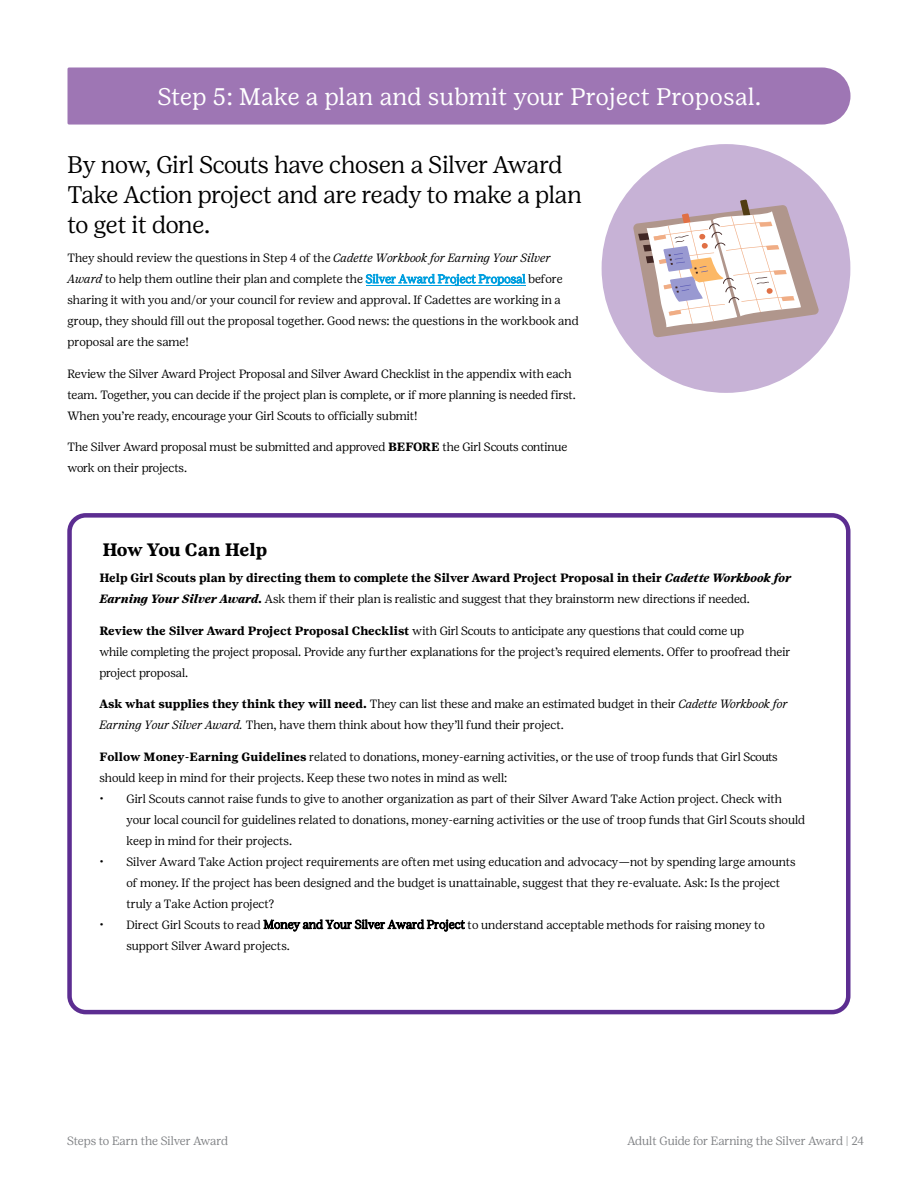
<style>
.page{position:relative;width:918px;height:1188px;background:#fff}
.page>*{position:absolute;margin:0;border:0;box-sizing:border-box;transform-origin:0 0}
.t1{font:300 24px/30px "Girl Scout Display";letter-spacing:-.015em;color:#000}
.t2{font:24px "Girl Scout Text";color:#fff}
.t3{font:700 18px "Girl Scout Text";letter-spacing:-.02em;color:#000}
.t4{font:300 12px/21px "Girl Scout Display";color:#000}
.t5{font:700 12px "Girl Scout Text";color:#000}
.t6{font:300 12px "Girl Scout Display";letter-spacing:-.005em;color:#808285}
.s1{font-style:italic}
.s2{color:#009fdf}
.s3{font-family:"Girl Scout Text";font-weight:700}
.s4{font-family:"Girl Scout Text";font-weight:700;font-style:italic}
</style>
<div class="page">
<div style="left:602px;top:144px;width:248px;height:249px;background:#c7b2d6;border-radius:50%"></div>
<div style="left:68px;top:67px;width:783px;height:58px;background:#9e76b4"></div>
<hr style="left:366px;top:285px;width:159px;height:1px;background:#009fdf">
<svg style="left:633px;top:200px;width:186px;height:137px"></svg>
<div style="left:67px;top:513px;width:783px;height:501px;border:4px solid #5c2d91;border-radius:16px"></div>
<h1 class="t2" style="left:158px;top:83px;width:605px">Step 5: Make a plan and submit your Project Proposal.</h1>
<h1 class="t1" style="left:68px;top:149px;width:516px">By now, Girl Scouts have chosen a Silver Award<br>Take Action project and are ready to make a plan to get it done.</h1>
<p class="t4" style="left:68px;top:247px;width:513px">They should review the questions in Step 4 of the <span class="s1">Cadette Workbook for Earning Your Silver Award</span> to help them outline their plan and complete the <span class="s2">Silver Award Project Proposal</span> before sharing it with you and/or your council for review and approval. If Cadettes are working in a group, they should fill out the proposal together. Good news: the questions in the workbook and proposal are the same!</p>
<p class="t4" style="left:68px;top:363px;width:510px">Review the Silver Award Project Proposal and Silver Award Checklist in the appendix with each team. Together, you can decide if the project plan is complete, or if more planning is needed first.<br>When you’re ready, encourage your Girl Scouts to officially submit!</p>
<p class="t4" style="left:68px;top:436px;width:502px">The Silver Award proposal must be submitted and approved <span class="s3">BEFORE</span> the Girl Scouts continue work on their projects.</p>
<h2 class="t3" style="left:102px;top:540px;width:166px">How You Can Help</h2>
<p class="t5" style="left:99px;top:571px;width:694px">Help Girl Scouts plan by directing them to complete the Silver Award Project Proposal in their <span class="s1">Cadette Workbook for</span></p>
<p class="t4" style="left:99px;top:589px;width:652px"><span class="s4">Earning Your Silver Award</span><span class="s3">.</span> Ask them if their plan is realistic and suggest that they brainstorm new directions if needed.</p>
<p class="t4" style="left:99px;top:620px;width:693px"><span class="s3">Review the Silver Award Project Proposal Checklist</span> with Girl Scouts to anticipate any questions that could come up<br>while completing the project proposal. Provide any further explanations for the project’s required elements. Offer to proofread their project proposal.</p>
<p class="t4" style="left:99px;top:694px;width:690px"><span class="s3">Ask what supplies they think they will need.</span> They can list these and make an estimated budget in their <span class="s1">Cadette Workbook for<br>Earning Your Silver Award.</span> Then, have them think about how they’ll fund their project.</p>
<p class="t4" style="left:99px;top:746px;width:680px"><span class="s3">Follow Money-Earning Guidelines</span> related to donations, money-earning activities, or the use of troop funds that Girl Scouts should keep in mind for their projects. Keep these two notes in mind as well:</p>
<p class="t4" style="left:126px;top:788px;width:680px;text-indent:-27px">• Girl Scouts cannot raise funds to give to another organization as part of their Silver Award Take Action project. Check with your local council for guidelines related to donations, money-earning activities or the use of troop funds that Girl Scouts should keep in mind for their projects.</p>
<p class="t4" style="left:126px;top:851px;width:671px;text-indent:-27px">• Silver Award Take Action project requirements are often met using education and advocacy—not by spending large amounts of money. If the project has been designed and the budget is unattainable, suggest that they re-evaluate. Ask: Is the project truly a Take Action project?</p>
<p class="t4" style="left:126px;top:914px;width:640px;text-indent:-27px">• Direct Girl Scouts to read Money and Your Silver Award Project to understand acceptable methods for raising money to support Silver Award projects.</p>
<p class="t6" style="left:67px;top:1134px;width:162px">Steps to Earn the Silver Award</p>
<p class="t6" style="left:627px;top:1134px;width:238px">Adult Guide for Earning the Silver Award | 24</p>
</div>
